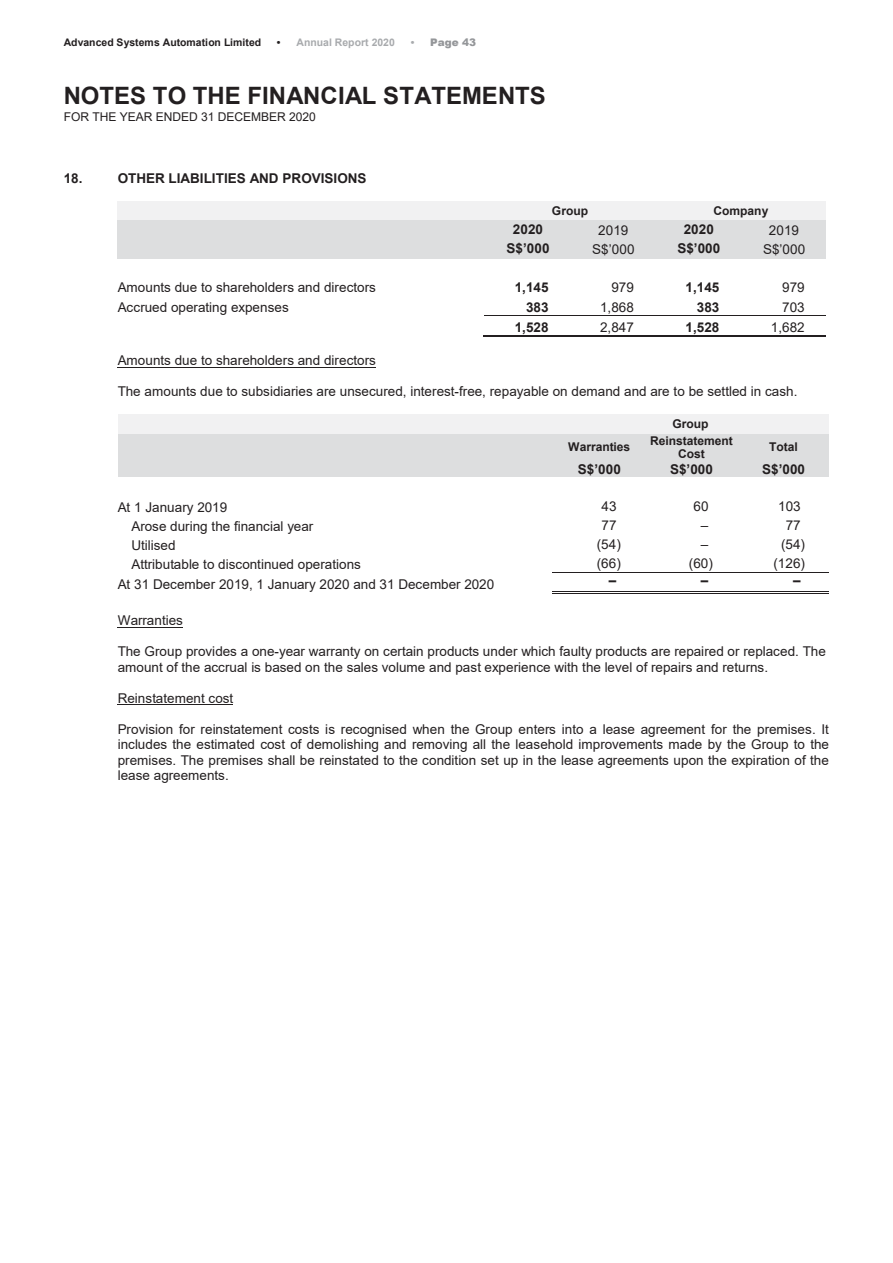
<style>
.page{position:relative;width:893px;height:1263px;background:#fff}
.page>*{position:absolute;margin:0;border:0;box-sizing:border-box;transform-origin:0 0}
.t1{font:700 24px "Arial";color:#231f20}
.t2{font:13.5px/15.6px "Arial";letter-spacing:.005em;color:#231f20}
.t3{font:700 13.5px "Arial";letter-spacing:.005em;color:#231f20}
.t4{font:700 12px/13.6px "Arial";color:#231f20;text-align:center}
.t5{font:12px "Arial";letter-spacing:-.005em;color:#231f20}
.t6{font:700 10.5px "Arial";letter-spacing:.005em;color:#231f20}
.t7{font:700 10.5px "Arial";color:#a8aaad}
.t8{font:900 10.5px "Arial";letter-spacing:.005em;color:#949699}
.s1{color:#231f20}
.s2{font-weight:700;color:#a8aaad}
</style>
<div class="page">
<div style="left:118px;top:201px;width:367px;height:19px;background:#f1f1f2"></div>
<div style="left:485px;top:201px;width:170px;height:19px;background:#f1f1f2"></div>
<div style="left:655px;top:201px;width:171px;height:19px;background:#f1f1f2"></div>
<div style="left:118px;top:220px;width:367px;height:19px;background:#dddedf"></div>
<div style="left:485px;top:220px;width:85px;height:19px;background:#dddedf"></div>
<div style="left:570px;top:220px;width:85px;height:19px;background:#dddedf"></div>
<div style="left:655px;top:220px;width:86px;height:19px;background:#dddedf"></div>
<div style="left:741px;top:220px;width:85px;height:19px;background:#dddedf"></div>
<div style="left:118px;top:239px;width:367px;height:19px;background:#dddedf"></div>
<div style="left:485px;top:239px;width:85px;height:19px;background:#dddedf"></div>
<div style="left:570px;top:239px;width:85px;height:19px;background:#dddedf"></div>
<div style="left:655px;top:239px;width:86px;height:19px;background:#dddedf"></div>
<div style="left:741px;top:239px;width:85px;height:19px;background:#dddedf"></div>
<hr style="left:485px;top:315px;width:85px;height:1px;background:#231f20">
<hr style="left:571px;top:315px;width:84px;height:1px;background:#231f20">
<hr style="left:656px;top:315px;width:85px;height:1px;background:#231f20">
<hr style="left:741px;top:315px;width:85px;height:1px;background:#231f20">
<hr style="left:484px;top:336px;width:86px;height:1px;background:#231f20">
<hr style="left:484px;top:335px;width:86px;height:1px;background:#231f20">
<hr style="left:571px;top:336px;width:84px;height:1px;background:#231f20">
<hr style="left:571px;top:335px;width:84px;height:1px;background:#231f20">
<hr style="left:656px;top:336px;width:85px;height:1px;background:#231f20">
<hr style="left:656px;top:335px;width:85px;height:1px;background:#231f20">
<hr style="left:742px;top:336px;width:84px;height:1px;background:#231f20">
<hr style="left:742px;top:335px;width:84px;height:1px;background:#231f20">
<hr style="left:118px;top:367px;width:258px;height:1px;background:#231f20">
<div style="left:118px;top:415px;width:434px;height:19px;background:#f1f1f2"></div>
<div style="left:552px;top:415px;width:277px;height:19px;background:#f1f1f2"></div>
<div style="left:118px;top:434px;width:434px;height:27px;background:#dddedf"></div>
<div style="left:552px;top:434px;width:93px;height:27px;background:#dddedf"></div>
<div style="left:645px;top:434px;width:92px;height:13px;background:#dddedf"></div>
<div style="left:645px;top:447px;width:92px;height:14px;background:#dddedf"></div>
<div style="left:737px;top:434px;width:92px;height:27px;background:#dddedf"></div>
<div style="left:118px;top:461px;width:434px;height:16px;background:#dddedf"></div>
<div style="left:552px;top:461px;width:93px;height:16px;background:#dddedf"></div>
<div style="left:645px;top:461px;width:92px;height:16px;background:#dddedf"></div>
<div style="left:737px;top:461px;width:92px;height:16px;background:#dddedf"></div>
<hr style="left:552px;top:572px;width:93px;height:1px;background:#231f20">
<hr style="left:645px;top:572px;width:92px;height:1px;background:#231f20">
<hr style="left:737px;top:572px;width:92px;height:1px;background:#231f20">
<hr style="left:552px;top:591px;width:93px;height:1px;background:#231f20">
<hr style="left:552px;top:593px;width:93px;height:1px;background:#231f20">
<hr style="left:647px;top:591px;width:90px;height:1px;background:#231f20">
<hr style="left:647px;top:593px;width:90px;height:1px;background:#231f20">
<hr style="left:739px;top:591px;width:90px;height:1px;background:#231f20">
<hr style="left:739px;top:593px;width:90px;height:1px;background:#231f20">
<hr style="left:118px;top:627px;width:65px;height:1px;background:#231f20">
<hr style="left:118px;top:704px;width:115px;height:1px;background:#231f20">
<p class="t6" style="left:64px;top:35px;width:199px">Advanced Systems Automation Limited</p>
<p class="t7" style="left:277px;top:35px;width:120px"><span class="s1">•</span> Annual Report 2020</p>
<p class="t8" style="left:411px;top:34px;width:67px"><span class="s2">•</span> Page 43</p>
<h1 class="t1" style="left:64px;top:79px;width:484px">NOTES TO THE FINANCIAL STATEMENTS</h1>
<p class="t5" style="left:64px;top:108px;width:254px">FOR THE YEAR ENDED 31 DECEMBER 2020</p>
<p class="t3" style="left:64px;top:168px;width:20px">18.</p>
<p class="t3" style="left:118px;top:168px;width:250px">OTHER LIABILITIES AND PROVISIONS</p>
<p class="t4" style="left:552px;top:204px;width:38px">Group</p>
<p class="t4" style="left:713px;top:204px;width:57px">Company</p>
<p class="t3" style="left:513px;top:220px;width:32px">2020</p>
<p class="t2" style="left:598px;top:222px;width:32px">2019</p>
<p class="t3" style="left:684px;top:220px;width:32px">2020</p>
<p class="t2" style="left:769px;top:222px;width:32px">2019</p>
<p class="t3" style="left:507px;top:239px;width:44px">S$’000</p>
<p class="t2" style="left:592px;top:241px;width:44px">S$’000</p>
<p class="t3" style="left:677px;top:239px;width:44px">S$’000</p>
<p class="t2" style="left:763px;top:241px;width:44px">S$’000</p>
<p class="t2" style="left:118px;top:279px;width:260px">Amounts due to shareholders and directors</p>
<p class="t3" style="left:515px;top:277px;width:35px">1,145</p>
<p class="t2" style="left:611px;top:279px;width:24px">979</p>
<p class="t3" style="left:685px;top:277px;width:35px">1,145</p>
<p class="t2" style="left:782px;top:279px;width:24px">979</p>
<p class="t2" style="left:118px;top:300px;width:173px">Accrued operating expenses</p>
<p class="t3" style="left:526px;top:298px;width:24px">383</p>
<p class="t2" style="left:600px;top:299px;width:35px">1,868</p>
<p class="t3" style="left:697px;top:298px;width:24px">383</p>
<p class="t2" style="left:782px;top:299px;width:24px">703</p>
<p class="t3" style="left:515px;top:317px;width:35px">1,528</p>
<p class="t2" style="left:600px;top:319px;width:35px">2,847</p>
<p class="t3" style="left:685px;top:317px;width:35px">1,528</p>
<p class="t2" style="left:771px;top:319px;width:35px">1,682</p>
<p class="t2" style="left:118px;top:353px;width:260px">Amounts due to shareholders and directors</p>
<p class="t2" style="left:118px;top:384px;width:681px">The amounts due to subsidiaries are unsecured, interest-free, repayable on demand and are to be settled in cash.</p>
<p class="t4" style="left:672px;top:417px;width:38px">Group</p>
<p class="t4" style="left:568px;top:440px;width:64px">Warranties</p>
<p class="t4" style="left:650px;top:434px;width:84px">Reinstatement<br>Cost</p>
<p class="t4" style="left:769px;top:440px;width:30px">Total</p>
<p class="t3" style="left:578px;top:459px;width:44px">S$’000</p>
<p class="t3" style="left:670px;top:459px;width:44px">S$’000</p>
<p class="t3" style="left:762px;top:459px;width:44px">S$’000</p>
<p class="t2" style="left:118px;top:499px;width:111px">At 1 January 2019</p>
<p class="t2" style="left:601px;top:499px;width:17px">43</p>
<p class="t2" style="left:694px;top:499px;width:17px">60</p>
<p class="t2" style="left:778px;top:499px;width:24px">103</p>
<p class="t2" style="left:131px;top:518px;width:184px">Arose during the financial year</p>
<p class="t2" style="left:601px;top:518px;width:17px">77</p>
<p class="t2" style="left:701px;top:518px;width:9px">–</p>
<p class="t2" style="left:786px;top:518px;width:17px">77</p>
<p class="t2" style="left:131px;top:537px;width:46px">Utilised</p>
<p class="t2" style="left:597px;top:537px;width:26px">(54)</p>
<p class="t2" style="left:701px;top:537px;width:9px">–</p>
<p class="t2" style="left:781px;top:537px;width:26px">(54)</p>
<p class="t2" style="left:131px;top:556px;width:231px">Attributable to discontinued operations</p>
<p class="t2" style="left:597px;top:556px;width:26px">(66)</p>
<p class="t2" style="left:689px;top:556px;width:26px">(60)</p>
<p class="t2" style="left:773px;top:556px;width:33px">(126)</p>
<p class="t2" style="left:118px;top:576px;width:378px">At 31 December 2019, 1 January 2020 and 31 December 2020</p>
<p class="t3" style="left:609px;top:571px;width:9px">–</p>
<p class="t3" style="left:701px;top:571px;width:9px">–</p>
<p class="t3" style="left:793px;top:571px;width:9px">–</p>
<p class="t2" style="left:118px;top:613px;width:67px">Warranties</p>
<p class="t2" style="left:118px;top:644px;width:710px">The Group provides a one-year warranty on certain products under which faulty products are repaired or replaced. The amount of the accrual is based on the sales volume and past experience with the level of repairs and returns.</p>
<p class="t2" style="left:118px;top:690px;width:117px">Reinstatement cost</p>
<p class="t2" style="left:118px;top:721px;width:713px;text-align:justify">Provision for reinstatement costs is recognised when the Group enters into a lease agreement for the premises. It includes the estimated cost of demolishing and removing all the leasehold improvements made by the Group to the premises. The premises shall be reinstated to the condition set up in the lease agreements upon the expiration of the lease agreements.</p>
</div>
